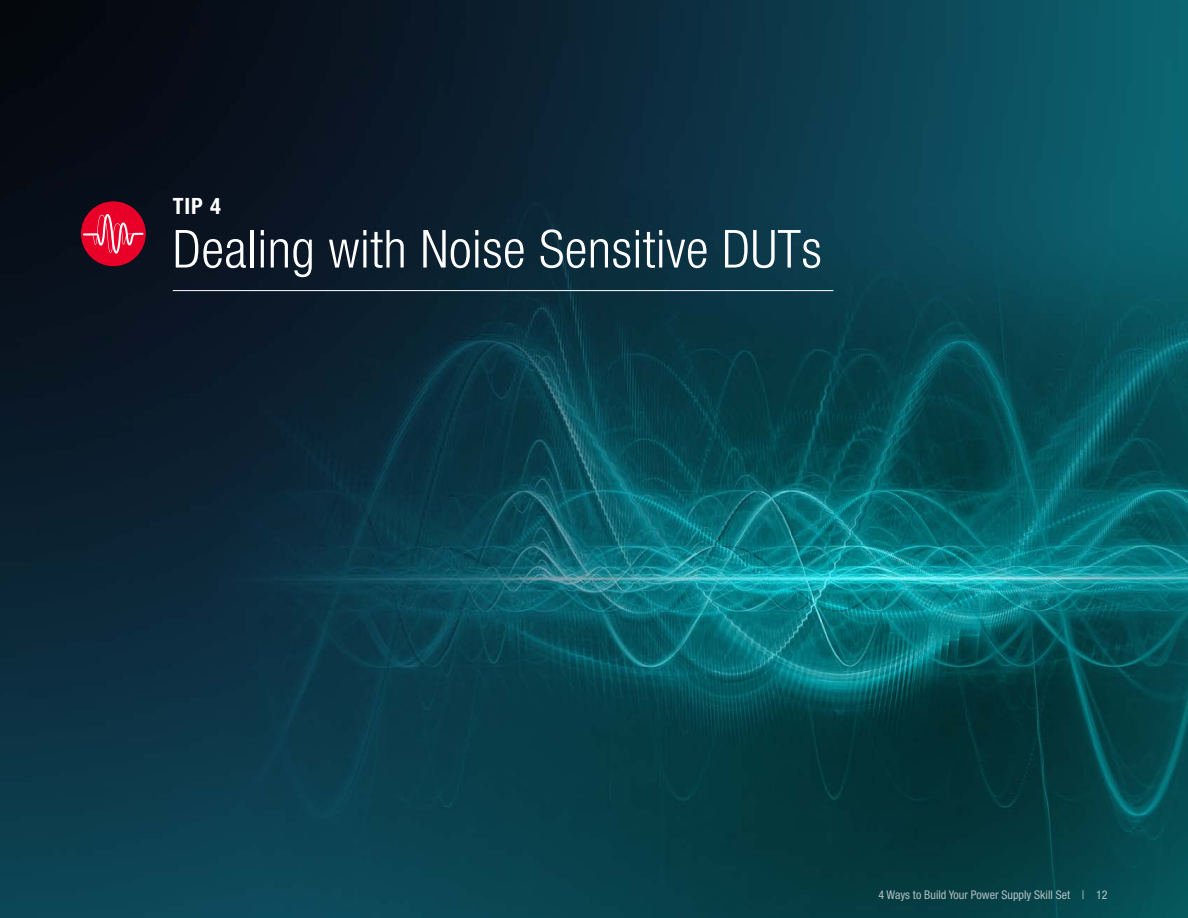
<style>
.page{position:relative;width:1188px;height:918px;background:#fff}
.page>*{position:absolute;margin:0;border:0;box-sizing:border-box;transform-origin:0 0}
.t1{font:300 condensed 52.5px "Helvetica Neue LT Std";letter-spacing:.01em;color:#fff}
.t2{font:700 condensed 22.5px "Helvetica Neue LT Std";color:#fff}
.t3{font:condensed 12px "Helvetica Neue LT Std";color:#edecee}
</style>
<div class="page">
<img style="left:0;top:0;width:1188px;height:918px">
<hr style="left:173px;top:290px;width:660px;height:1px;background:#fff">
<div style="left:81px;top:201px;width:65px;height:65px;background:#e80029;border-radius:50%"></div>
<svg style="left:83px;top:214px;width:60px;height:40px"></svg>
<h2 class="t2" style="left:173px;top:192px;width:50px">TIP 4</h2>
<h1 class="t1" style="left:173px;top:218px;width:651px">Dealing with Noise Sensitive DUTs</h1>
<p class="t3" style="left:878px;top:887px;width:231px">4 Ways to Build Your Power Supply Skill Set | 12</p>
</div>
